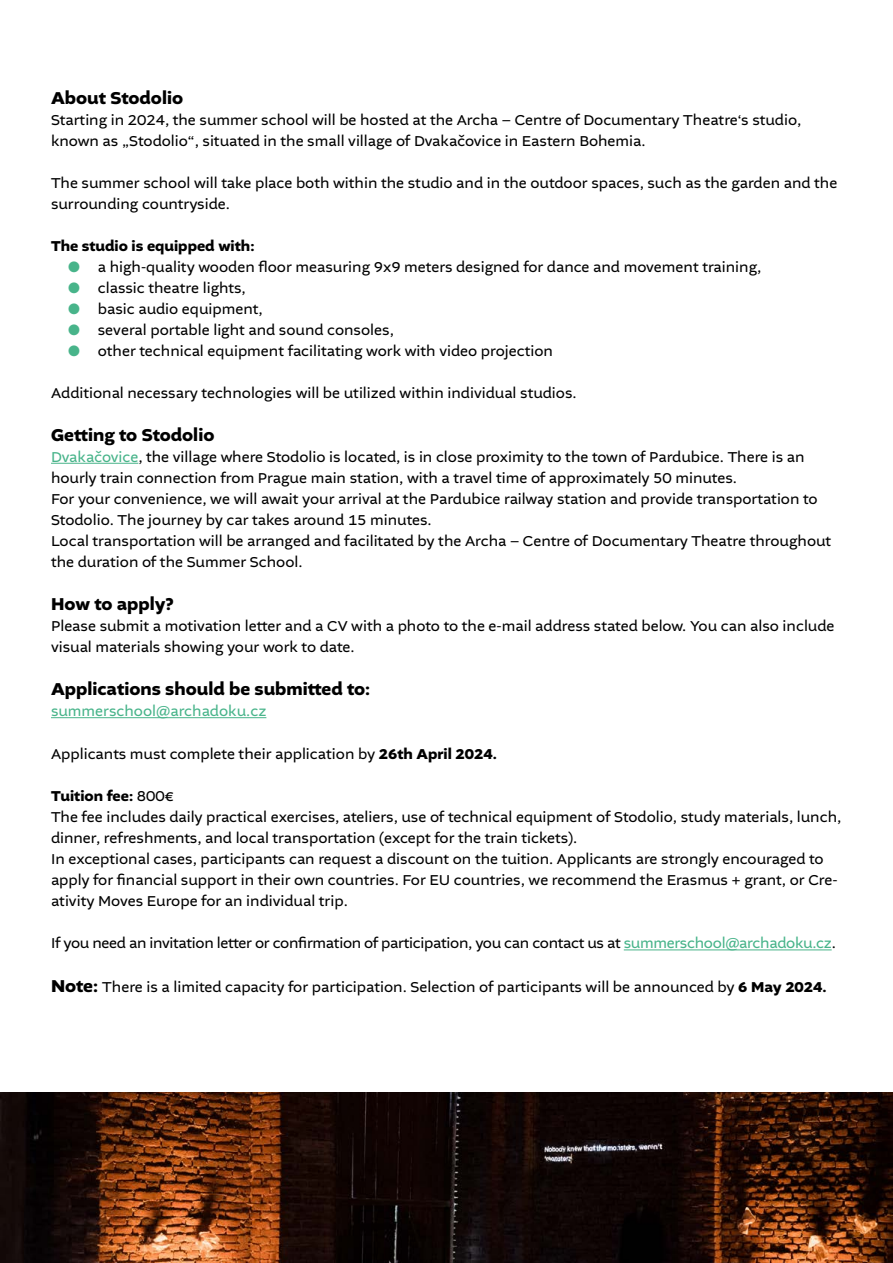
<style>
.page{position:relative;width:893px;height:1263px;background:#fff}
.page>*{position:absolute;margin:0;border:0;box-sizing:border-box;transform-origin:0 0}
.t1{font:700 18px "Altivo";color:#000}
.Odstavec_2{font:15px/21px "Altivo";color:#000}
.Odstavec_2-2{font:15px "Altivo";letter-spacing:-.02em;color:#000}
.Odstavec_2-3{font:700 15px "Altivo";color:#000}
.Odstavec_2-4{font:15px "Altivo";color:#48b48a}
.s1{color:#48b48a}
.s2{font-weight:700}
.s3{font-weight:400}
.s4{font-weight:700;font-size:18px}
</style>
<div class="page">
<hr style="left:51px;top:463px;width:87px;height:1px;background:#48b48a">
<hr style="left:51px;top:717px;width:215px;height:1px;background:#48b48a">
<hr style="left:624px;top:949px;width:208px;height:1px;background:#48b48a">
<img style="left:0;top:1093px;width:893px;height:170px">
<h2 class="t1" style="left:51px;top:86px;width:134px">About Stodolio</h2>
<p class="Odstavec_2" style="left:51px;top:109px;width:752px">Starting in 2024, the summer school will be hosted at the Archa – Centre of Documentary Theatre‘s studio, known as „Stodolio“, situated in the small village of Dvakačovice in Eastern Bohemia.</p>
<p class="Odstavec_2" style="left:51px;top:172px;width:788px">The summer school will take place both within the studio and in the outdoor spaces, such as the garden and the surrounding countryside.</p>
<p class="Odstavec_2-3" style="left:51px;top:236px;width:205px">The studio is equipped with:</p>
<p class="Odstavec_2" style="left:68px;top:256px;width:695px"><span class="s1">●</span> a high-quality wooden floor measuring 9x9 meters designed for dance and movement training,</p>
<p class="Odstavec_2" style="left:68px;top:277px;width:179px"><span class="s1">●</span> classic theatre lights,</p>
<p class="Odstavec_2" style="left:68px;top:298px;width:196px"><span class="s1">●</span> basic audio equipment,</p>
<p class="Odstavec_2" style="left:68px;top:319px;width:327px"><span class="s1">●</span> several portable light and sound consoles,</p>
<p class="Odstavec_2" style="left:68px;top:340px;width:486px"><span class="s1">●</span> other technical equipment facilitating work with video projection</p>
<p class="Odstavec_2" style="left:51px;top:382px;width:527px">Additional necessary technologies will be utilized within individual studios.</p>
<h2 class="t1" style="left:51px;top:423px;width:165px">Getting to Stodolio</h2>
<p class="Odstavec_2" style="left:51px;top:446px;width:755px"><span class="s1">Dvakačovice</span>, the village where Stodolio is located, is in close proximity to the town of Pardubice. There is an hourly train connection from Prague main station, with a travel time of approximately 50 minutes.</p>
<p class="Odstavec_2" style="left:51px;top:488px;width:768px">For your convenience, we will await your arrival at the Pardubice railway station and provide transportation to<br>Stodolio. The journey by car takes around 15 minutes.</p>
<p class="Odstavec_2" style="left:51px;top:530px;width:782px">Local transportation will be arranged and facilitated by the Archa – Centre of Documentary Theatre throughout the duration of the Summer School.</p>
<h2 class="t1" style="left:51px;top:592px;width:124px">How to apply?</h2>
<p class="Odstavec_2" style="left:51px;top:616px;width:785px">Please submit a motivation letter and a CV with a photo to the e-mail address stated below. You can also include visual materials showing your work to date.</p>
<h2 class="t1" style="left:51px;top:677px;width:321px">Applications should be submitted to:</h2>
<p class="Odstavec_2-4" style="left:51px;top:701px;width:217px">summerschool@archadoku.cz</p>
<p class="Odstavec_2" style="left:51px;top:743px;width:447px">Applicants must complete their application by <span class="s2">26th April 2024.</span></p>
<p class="Odstavec_2-3" style="left:51px;top:786px;width:125px">Tuition fee: <span class="s3">800€</span></p>
<p class="Odstavec_2" style="left:51px;top:807px;width:792px">The fee includes daily practical exercises, ateliers, use of technical equipment of Stodolio, study materials, lunch, dinner, refreshments, and local transportation (except for the train tickets).</p>
<p class="Odstavec_2" style="left:51px;top:849px;width:788px">In exceptional cases, participants can request a discount on the tuition. Applicants are strongly encouraged to apply for financial support in their own countries. For EU countries, we recommend the Erasmus + grant, or Cre&shy;ativity Moves Europe for an individual trip.</p>
<p class="Odstavec_2-2" style="left:51px;top:934px;width:786px">If you need an invitation letter or confirmation of participation, you can contact us at <span class="s1">summerschool@archadoku.cz</span>.</p>
<h2 class="Odstavec_2" style="left:51px;top:976px;width:777px"><span class="s4">Note:</span> There is a limited capacity for participation. Selection of participants will be announced by <span class="s2">6 May 2024.</span></h2>
</div>
